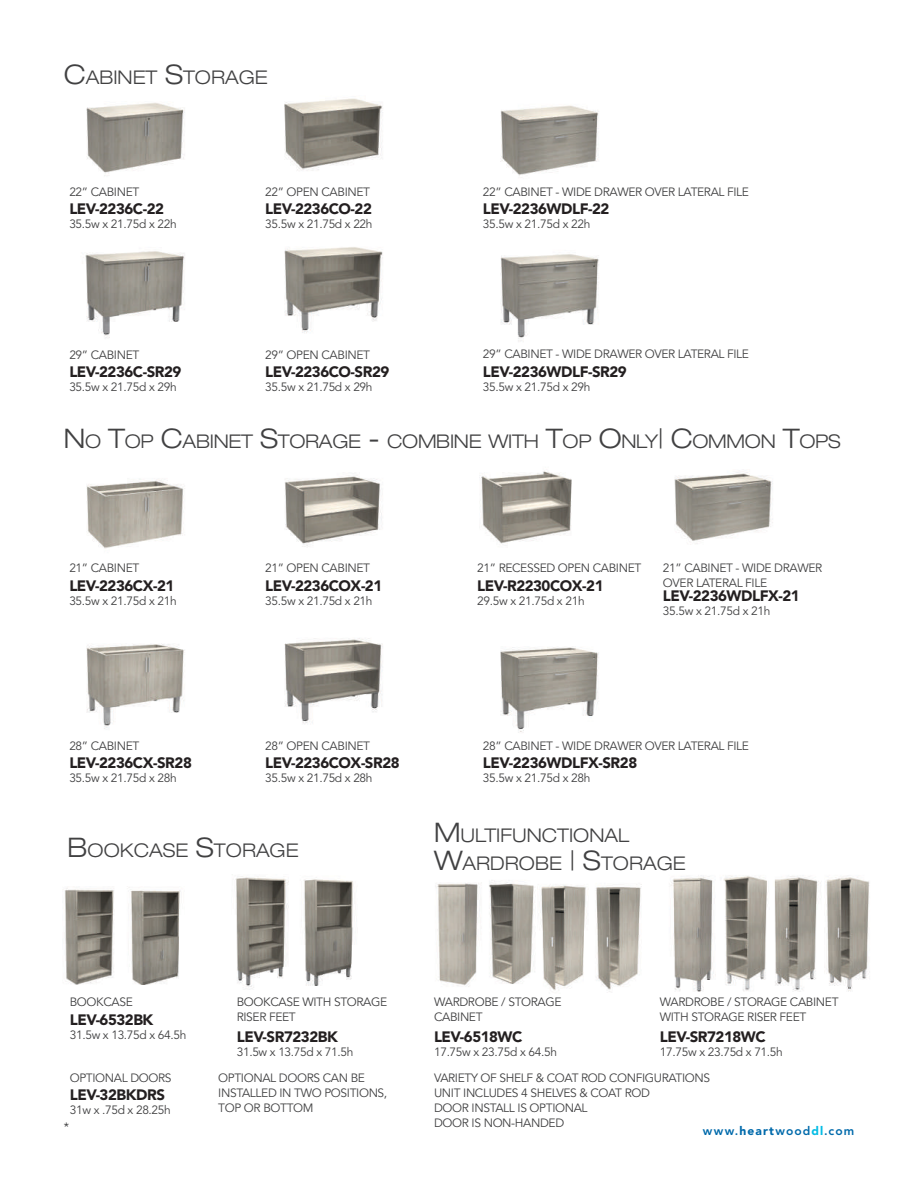
<style>
.page{position:relative;width:918px;height:1188px;background:#fff}
.page>*{position:absolute;margin:0;border:0;box-sizing:border-box;transform-origin:0 0}
.t1{font:300 expanded 18.9px/28.5px "Helvetica Neue LT Pro";color:#414142}
.t2{font:900 15px "Avenir LT Std";letter-spacing:-.03em;color:#231f20}
.t3{font:12px/15px "Avenir LT Std";letter-spacing:-.03em;color:#414142}
.t4{font:800 12px "Avenir LT Std";letter-spacing:.09em;color:#006aab}
.s1{font-size:27px}
.s2{font-weight:900}
.s3{font-weight:900;color:#05bde5}
</style>
<div class="page">
<img style="left:86px;top:103px;width:99px;height:73px">
<img style="left:86px;top:479px;width:98px;height:70px">
<img style="left:85px;top:251px;width:100px;height:87px">
<img style="left:86px;top:644px;width:99px;height:85px">
<img style="left:500px;top:105px;width:99px;height:71px">
<img style="left:674px;top:472px;width:99px;height:72px">
<img style="left:500px;top:254px;width:99px;height:88px">
<img style="left:500px;top:647px;width:99px;height:86px">
<img style="left:284px;top:98px;width:99px;height:73px">
<img style="left:285px;top:475px;width:97px;height:72px">
<img style="left:479px;top:471px;width:93px;height:73px">
<img style="left:284px;top:247px;width:99px;height:86px">
<img style="left:284px;top:638px;width:99px;height:86px">
<img style="left:64px;top:888px;width:50px;height:96px">
<img style="left:129px;top:887px;width:52px;height:97px">
<img style="left:435px;top:882px;width:47px;height:105px">
<img style="left:489px;top:880px;width:46px;height:104px">
<img style="left:541px;top:885px;width:45px;height:106px">
<img style="left:596px;top:887px;width:45px;height:105px">
<img style="left:235px;top:876px;width:54px;height:113px">
<img style="left:304px;top:879px;width:49px;height:107px">
<img style="left:671px;top:875px;width:148px;height:117px">
<img style="left:826px;top:877px;width:44px;height:115px">
<h1 class="t1" style="left:64px;top:63px;width:205px"><span class="s1">C</span>ABINET <span class="s1">S</span>TORAGE</h1>
<p class="t3" style="left:69px;top:185px;width:72px">22” CABINET</p>
<p class="t2" style="left:69px;top:200px;width:96px">LEV-2236C-22</p>
<p class="t3" style="left:69px;top:217px;width:109px">35.5w x 21.75d x 22h</p>
<p class="t3" style="left:69px;top:347px;width:72px">29” CABINET</p>
<p class="t2" style="left:69px;top:363px;width:114px">LEV-2236C-SR29</p>
<p class="t3" style="left:69px;top:380px;width:109px">35.5w x 21.75d x 29h</p>
<p class="t3" style="left:265px;top:185px;width:106px">22” OPEN CABINET</p>
<p class="t2" style="left:265px;top:200px;width:108px">LEV-2236CO-22</p>
<p class="t3" style="left:265px;top:217px;width:109px">35.5w x 21.75d x 22h</p>
<p class="t3" style="left:265px;top:347px;width:106px">29” OPEN CABINET</p>
<p class="t2" style="left:265px;top:363px;width:126px">LEV-2236CO-SR29</p>
<p class="t3" style="left:265px;top:380px;width:109px">35.5w x 21.75d x 29h</p>
<p class="t3" style="left:483px;top:185px;width:268px">22” CABINET - WIDE DRAWER OVER LATERAL FILE</p>
<p class="t2" style="left:483px;top:200px;width:128px">LEV-2236WDLF-22</p>
<p class="t3" style="left:483px;top:217px;width:109px">35.5w x 21.75d x 22h</p>
<p class="t3" style="left:483px;top:347px;width:268px">29” CABINET - WIDE DRAWER OVER LATERAL FILE</p>
<p class="t2" style="left:483px;top:363px;width:145px">LEV-2236WDLF-SR29</p>
<p class="t3" style="left:483px;top:380px;width:109px">35.5w x 21.75d x 29h</p>
<h1 class="t1" style="left:64px;top:426px;width:779px"><span class="s1">N</span>O <span class="s1">T</span>OP <span class="s1">C</span>ABINET <span class="s1">S</span>TORAGE <span class="s1">-</span> COMBINE WITH <span class="s1">T</span>OP <span class="s1">O</span>NLY<span class="s1">| C</span>OMMON <span class="s1">T</span>OPS</h1>
<p class="t3" style="left:69px;top:561px;width:72px">21” CABINET</p>
<p class="t2" style="left:69px;top:577px;width:107px">LEV-2236CX-21</p>
<p class="t3" style="left:69px;top:593px;width:109px">35.5w x 21.75d x 21h</p>
<p class="t3" style="left:265px;top:561px;width:106px">21” OPEN CABINET</p>
<p class="t2" style="left:265px;top:577px;width:119px">LEV-2236COX-21</p>
<p class="t3" style="left:265px;top:593px;width:109px">35.5w x 21.75d x 21h</p>
<p class="t3" style="left:477px;top:561px;width:166px">21” RECESSED OPEN CABINET</p>
<p class="t2" style="left:477px;top:577px;width:128px">LEV-R2230COX-21</p>
<p class="t3" style="left:477px;top:593px;width:109px">29.5w x 21.75d x 21h</p>
<p class="t3" style="left:663px;top:561px;width:161px">21” CABINET - WIDE DRAWER<br>OVER LATERAL FILE</p>
<p class="t2" style="left:663px;top:587px;width:138px">LEV-2236WDLFX-21</p>
<p class="t3" style="left:663px;top:604px;width:109px">35.5w x 21.75d x 21h</p>
<p class="t3" style="left:69px;top:739px;width:72px">28” CABINET</p>
<p class="t2" style="left:69px;top:754px;width:124px">LEV-2236CX-SR28</p>
<p class="t3" style="left:69px;top:771px;width:109px">35.5w x 21.75d x 28h</p>
<p class="t3" style="left:265px;top:739px;width:106px">28” OPEN CABINET</p>
<p class="t2" style="left:265px;top:754px;width:136px">LEV-2236COX-SR28</p>
<p class="t3" style="left:265px;top:771px;width:109px">35.5w x 21.75d x 28h</p>
<h1 class="t1" style="left:68px;top:836px;width:233px"><span class="s1">B</span>OO KCASE <span class="s1">S</span>TORAGE</h1>
<p class="t3" style="left:483px;top:738px;width:268px">28” CABINET - WIDE DRAWER OVER LATERAL FILE</p>
<p class="t2" style="left:483px;top:754px;width:156px">LEV-2236WDLFX-SR28</p>
<p class="t3" style="left:483px;top:771px;width:109px">35.5w x 21.75d x 28h</p>
<h1 class="t1" style="left:434px;top:821px;width:253px"><span class="s1">M</span> ULTIFUNCTIONAL<br><span class="s1">W</span>ARDROBE <span class="s1">| S</span>TORAGE</h1>
<p class="t3" style="left:70px;top:995px;width:65px">BOOKCASE</p>
<p class="t2" style="left:70px;top:1010px;width:85px">LEV-6532BK</p>
<p class="t3" style="left:70px;top:1027px;width:118px">31.5w x 13.75d x 64.5h</p>
<p class="t3" style="left:237px;top:995px;width:152px">BOOKCASE WITH STORAGE<br>RISER FEET</p>
<p class="t2" style="left:237px;top:1027px;width:103px">LEV-SR7232BK</p>
<p class="t3" style="left:237px;top:1044px;width:118px">31.5w x 13.75d x 71.5h</p>
<p class="t3" style="left:434px;top:995px;width:129px">WARDROBE / STORAGE<br>CABINET</p>
<p class="t2" style="left:434px;top:1028px;width:90px">LEV-6518WC</p>
<p class="t3" style="left:434px;top:1045px;width:125px">17.75w x 23.75d x 64.5h</p>
<p class="t3" style="left:660px;top:995px;width:180px">WARDROBE / STORAGE CABINET<br>WITH STORAGE RISER FEET</p>
<p class="t2" style="left:660px;top:1028px;width:107px">LEV-SR7218WC</p>
<p class="t3" style="left:660px;top:1045px;width:125px">17.75w x 23.75d x 71.5h</p>
<p class="t3" style="left:70px;top:1071px;width:103px">OPTIONAL DOORS</p>
<p class="t2" style="left:70px;top:1086px;width:97px">LEV-32BKDRS</p>
<p class="t3" style="left:70px;top:1103px;width:103px">31w x .75d x 28.25h</p>
<p class="t3" style="left:64px;top:1119px;width:7px">*</p>
<p class="t3" style="left:218px;top:1071px;width:171px">OPTIONAL DOORS CAN BE<br>INSTALLED IN TWO POSITIONS,<br>TOP OR BOTTOM</p>
<p class="t3" style="left:434px;top:1071px;width:278px">VARIETY OF SHELF &amp; COAT ROD CONFIGURATIONS<br>UNIT INCLUDES 4 SHELVES &amp; COAT ROD<br>DOOR INSTALL IS OPTIONAL<br>DOOR IS NON-HANDED</p>
<p class="t4" style="left:703px;top:1123px;width:153px">www.<span class="s2">heart</span>wood<span class="s3">dl</span>.com</p>
</div>
